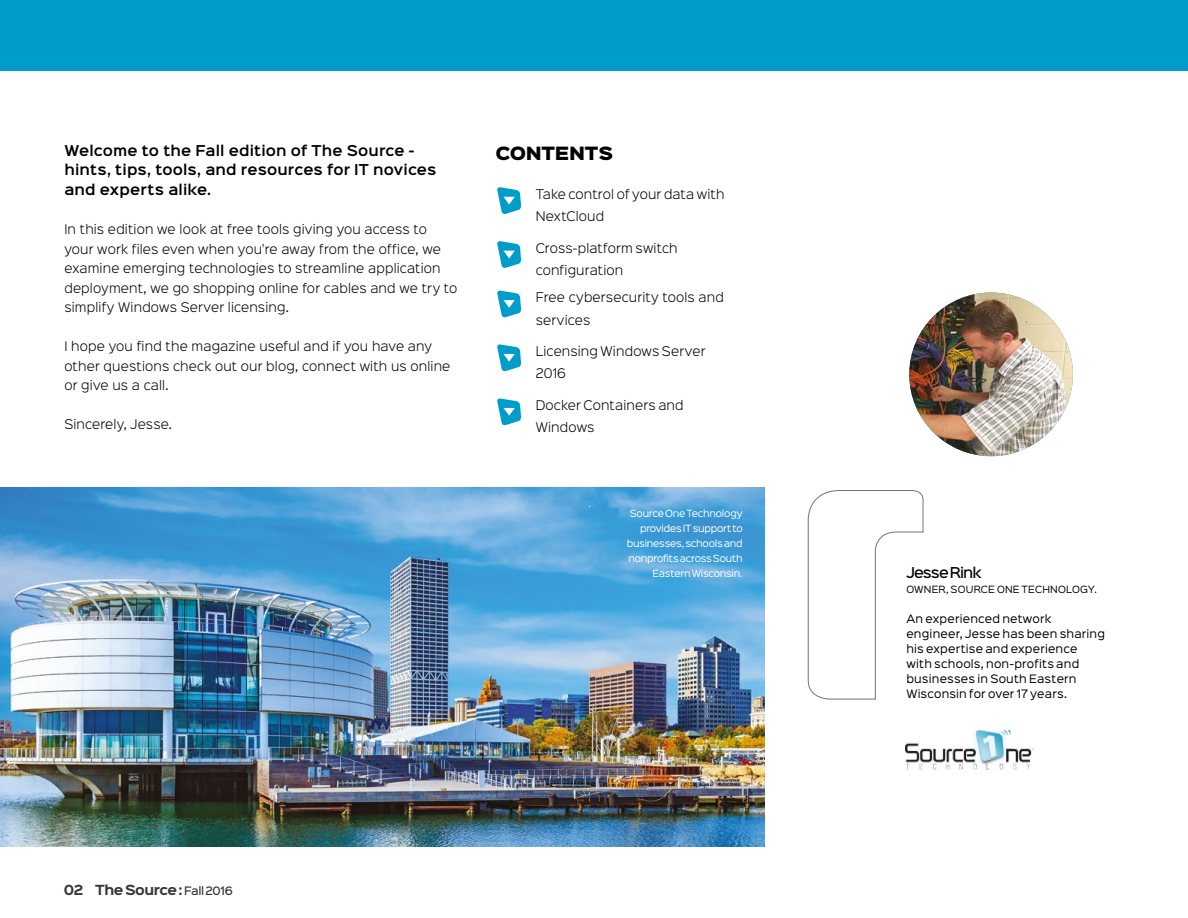
<style>
.page{position:relative;width:1188px;height:918px;background:#fff}
.page>*{position:absolute;margin:0;border:0;box-sizing:border-box;transform-origin:0 0}
.t1{font:16.5px "Sinkin Sans 900 X Black";letter-spacing:-.015em;color:#000}
.t2{font:600 13.5px/19.5px "Sinkin Sans 600";letter-spacing:.01em;color:#000}
.t3{font:500 13.5px "Sinkin Sans 500";letter-spacing:-.065em;color:#000}
.t4{font:700 12.6px "Sinkin Sans 700";letter-spacing:-.035em;color:#373636}
.t5{font:300 12px/19.5px "Sinkin Sans 300";letter-spacing:.015em;color:#000}
.t6{font:10.5px/15px "Sinkin Sans 400";letter-spacing:.02em;color:#000}
.t7{font:9px/15px "Sinkin Sans 400";letter-spacing:-.025em;color:#fff;text-align:right}
.t8{font:9px "Sinkin Sans 400";letter-spacing:.025em;color:#000}
.s1{font-family:"Sinkin Sans 500";font-weight:500;font-size:10.5px}
</style>
<div class="page">
<div style="left:0;top:0;width:1188px;height:70px;background:#009dcb"></div>
<svg style="left:497px;top:187px;width:25px;height:239px"></svg>
<img style="left:909px;top:292px;width:164px;height:164px;border-radius:82px">
<svg style="left:807px;top:490px;width:117px;height:210px"></svg>
<img style="left:0;top:488px;width:764px;height:358px">
<img style="left:906px;top:731px;width:128px;height:39px">
<p class="t2" style="left:64px;top:140px;width:373px">Welcome to the Fall edition of The Source - hints, tips, tools, and resources for IT novices and experts alike.</p>
<p class="t5" style="left:64px;top:219px;width:394px">In this edition we look at free tools giving you access to your work files even when you're away from the office, we examine emerging technologies to streamline application deployment, we go shopping online for cables and we try to simplify Windows Server licensing.</p>
<p class="t5" style="left:64px;top:336px;width:388px">I hope you find the magazine useful and if you have any other questions check out our blog, connect with us online or give us a call.</p>
<p class="t5" style="left:64px;top:414px;width:109px">Sincerely, Jesse.</p>
<h1 class="t1" style="left:495px;top:144px;width:119px">CONTENTS</h1>
<p class="t5" style="left:536px;top:182px;width:190px;line-height:22.5px">Take control of your data with<br>NextCloud</p>
<p class="t5" style="left:536px;top:236px;width:143px;line-height:22.5px">Cross-platform switch configuration</p>
<p class="t5" style="left:536px;top:285px;width:190px;line-height:22.5px">Free cybersecurity tools and services</p>
<p class="t5" style="left:536px;top:339px;width:171px;line-height:22.5px">Licensing Windows Server<br>2016</p>
<p class="t5" style="left:536px;top:393px;width:149px;line-height:22.5px">Docker Containers and<br>Windows</p>
<p class="t7" style="left:627px;top:505px;width:117px">Source One Technology provides IT support to businesses, schools and nonprofits across South<br>Eastern Wisconsin.</p>
<p class="t4" style="left:64px;top:883px;width:171px">02 The Source : <span class="s1">Fall 2016</span></p>
<p class="t3" style="left:906px;top:561px;width:77px">Jesse Rink</p>
<p class="t8" style="left:906px;top:582px;width:192px">OWNER, SOURCE ONE TECHNOLOGY.</p>
<p class="t6" style="left:906px;top:610px;width:200px">An experienced network engineer, Jesse has been sharing his expertise and experience with schools, non-profits and businesses in South Eastern<br>Wisconsin for over 17 years.</p>
</div>
